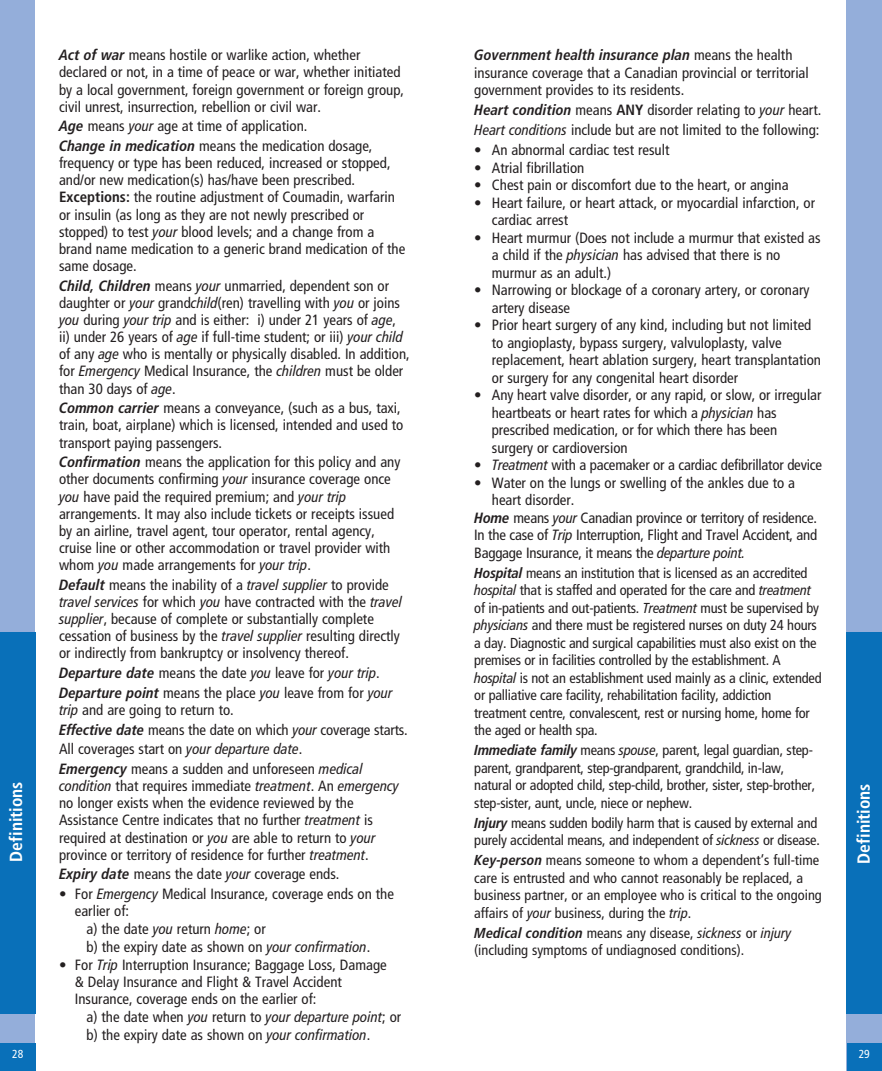
<style>
.page{position:relative;width:882px;height:1071px;background:#fff}
.page>*{position:absolute;margin:0;border:0;box-sizing:border-box;transform-origin:0 0}
.t1{font:700 condensed 17.5px "Frutiger";color:#fff}
.t2{font:condensed 14.88px/17.2px "Frutiger";color:#231f20}
.t3{font:condensed 14.35px/17.5px "Frutiger";letter-spacing:-.015em;color:#231f20}
.t4{font:condensed 11.72px "Frutiger";color:#fff}
.s1{font-family:"Frutiger LT Pro";font-weight:700;font-style:italic}
.s2{font-family:"Frutiger LT Pro";font-style:italic}
.s3{font-weight:700}
</style>
<div class="page">
<div style="left:847px;top:0;width:35px;height:1071px;background:#94aeda"></div>
<div style="left:847px;top:632px;width:35px;height:381px;background:#0970b9"></div>
<div style="left:847px;top:1043px;width:35px;height:28px;background:#0970b9"></div>
<div style="left:0;top:0;width:35px;height:1071px;background:#94aeda"></div>
<div style="left:0;top:632px;width:35px;height:381px;background:#0970b9"></div>
<div style="left:0;top:1043px;width:35px;height:28px;background:#0970b9"></div>
<p class="t1" style="left:9px;top:862px;width:82px;rotate:-90deg">Definitions</p>
<p class="t4" style="left:12px;top:1050px;width:13px">28</p>
<p class="t2" style="left:59px;top:48px;width:347px"><span class="s1">Act of war</span> means hostile or warlike action, whether declared or not, in a time of peace or war, whether initiated by a local government, foreign government or foreign group, civil unrest, insurrection, rebellion or civil war.</p>
<p class="t2" style="left:59px;top:119px;width:250px"><span class="s1">Age</span> means <span class="s2">your</span> age at time of application.</p>
<p class="t2" style="left:59px;top:138px;width:348px"><span class="s1">Change in medication</span> means the medication dosage, frequency or type has been reduced, increased or stopped, and/or new medication(s) has/have been prescribed.<br><span class="s3">Exceptions:</span> the routine adjustment of Coumadin, warfarin or insulin (as long as they are not newly prescribed or stopped) to test <span class="s2">your</span> blood levels; and a change from a brand name medication to a generic brand medication of the same dosage.</p>
<p class="t2" style="left:59px;top:278px;width:352px"><span class="s1">Child, Children</span> means <span class="s2">your</span> unmarried, dependent son or daughter or <span class="s2">your</span> grand<span class="s2">child</span>(ren) travelling with <span class="s2">you</span> or joins <span class="s2">you</span> during <span class="s2">your trip</span> and is either: i) under 21 years of <span class="s2">age</span>, ii) under 26 years of <span class="s2">age</span> if full-time student; or iii) <span class="s2">your child </span>of any <span class="s2">age</span> who is mentally or physically disabled. In addition, for <span class="s2">Emergency</span> Medical Insurance, the <span class="s2">children</span> must be older than 30 days of <span class="s2">age</span>.</p>
<p class="t2" style="left:59px;top:401px;width:346px"><span class="s1">Common carrier</span> means a conveyance, (such as a bus, taxi, train, boat, airplane) which is licensed, intended and used to transport paying passengers.</p>
<p class="t2" style="left:59px;top:455px;width:343px"><span class="s1">Confirmation</span> means the application for this policy and any other documents confirming <span class="s2">your</span> insurance coverage once <span class="s2">you</span> have paid the required premium; and <span class="s2">your trip </span>arrangements. It may also include tickets or receipts issued by an airline, travel agent, tour operator, rental agency, cruise line or other accommodation or travel provider with whom <span class="s2">you</span> made arrangements for <span class="s2">your trip</span>.</p>
<p class="t2" style="left:59px;top:577px;width:344px"><span class="s1">Default</span> means the inability of a <span class="s2">travel supplier</span> to provide <span class="s2">travel services</span> for which <span class="s2">you</span> have contracted with the <span class="s2">travel supplier</span>, because of complete or substantially complete cessation of business by the <span class="s2">travel supplier</span> resulting directly or indirectly from bankruptcy or insolvency thereof.</p>
<p class="t2" style="left:59px;top:666px;width:322px"><span class="s1">Departure date</span> means the date <span class="s2">you</span> leave for <span class="s2">your trip</span>.</p>
<p class="t2" style="left:59px;top:685px;width:335px"><span class="s1">Departure point</span> means the place <span class="s2">you</span> leave from for <span class="s2">your trip</span> and are going to return to.</p>
<p class="t2" style="left:59px;top:721px;width:350px;line-height:19.6px"><span class="s1">Effective date</span> means the date on which <span class="s2">your</span> coverage starts.<br>All coverages start on <span class="s2">your departure date</span>.</p>
<p class="t2" style="left:59px;top:761px;width:341px"><span class="s1">Emergency</span> means a sudden and unforeseen <span class="s2">medical condition</span> that requires immediate <span class="s2">treatment</span>. An <span class="s2">emergency </span>no longer exists when the evidence reviewed by the Assistance Centre indicates that no further <span class="s2">treatment</span> is required at destination or <span class="s2">you</span> are able to return to <span class="s2">your </span>province or territory of residence for further <span class="s2">treatment</span>.</p>
<p class="t2" style="left:59px;top:867px;width:282px"><span class="s1">Expiry date</span> means the date <span class="s2">your</span> coverage ends.</p>
<p class="t2" style="left:59px;top:886px;width:9px">•</p>
<p class="t2" style="left:75px;top:886px;width:321px">For <span class="s2">Emergency</span> Medical Insurance, coverage ends on the earlier of:</p>
<p class="t2" style="left:87px;top:922px;width:181px">a) the date <span class="s2">you</span> return <span class="s2">home</span>; or</p>
<p class="t2" style="left:87px;top:939px;width:285px">b) the expiry date as shown on <span class="s2">your confirmation</span>.</p>
<p class="t2" style="left:59px;top:957px;width:9px">•</p>
<p class="t2" style="left:75px;top:957px;width:313px">For <span class="s2">Trip</span> Interruption Insurance; Baggage Loss, Damage &amp; Delay Insurance and Flight &amp; Travel Accident<br>Insurance, coverage ends on the earlier of:</p>
<p class="t2" style="left:87px;top:1010px;width:316px">a) the date when <span class="s2">you</span> return to <span class="s2">your departure point</span>; or</p>
<p class="t2" style="left:87px;top:1028px;width:285px">b) the expiry date as shown on <span class="s2">your confirmation</span>.</p>
<p class="t2" style="left:474px;top:47px;width:336px"><span class="s1">Government health insurance plan</span> means the health insurance coverage that a Canadian provincial or territorial government provides to its residents.</p>
<p class="t2" style="left:474px;top:101px;width:349px;line-height:19.9px"><span class="s1">Heart condition</span> means <span class="s3">ANY</span> disorder relating to <span class="s2">your</span> heart.<br><span class="s2">Heart conditions</span> include but are not limited to the following:</p>
<p class="t2" style="left:474px;top:143px;width:197px">• An abnormal cardiac test result</p>
<p class="t2" style="left:474px;top:160px;width:112px">• Atrial fibrillation</p>
<p class="t2" style="left:474px;top:178px;width:316px">• Chest pain or discomfort due to the heart, or angina</p>
<p class="t2" style="left:492px;top:195px;width:325px;text-indent:-18px">• Heart failure, or heart attack, or myocardial infarction, or cardiac arrest</p>
<p class="t2" style="left:492px;top:230px;width:330px;text-indent:-18px">• Heart murmur (Does not include a murmur that existed as a child if the <span class="s2">physician</span> has advised that there is no murmur as an adult.)</p>
<p class="t2" style="left:492px;top:282px;width:319px;text-indent:-18px">• Narrowing or blockage of a coronary artery, or coronary artery disease</p>
<p class="t2" style="left:492px;top:317px;width:331px;text-indent:-18px">• Prior heart surgery of any kind, including but not limited to angioplasty, bypass surgery, valvuloplasty, valve replacement, heart ablation surgery, heart transplantation or surgery for any congenital heart disorder</p>
<p class="t2" style="left:492px;top:387px;width:331px;text-indent:-18px">• Any heart valve disorder, or any rapid, or slow, or irregular heartbeats or heart rates for which a <span class="s2">physician</span> has prescribed medication, or for which there has been surgery or cardioversion</p>
<p class="t2" style="left:474px;top:458px;width:349px">• <span class="s2">Treatment</span> with a pacemaker or a cardiac defibrillator device</p>
<p class="t2" style="left:492px;top:475px;width:305px;text-indent:-18px">• Water on the lungs or swelling of the ankles due to a heart disorder.</p>
<p class="t2" style="left:474px;top:510px;width:345px;text-align:justify"><span class="s1">Home</span> means <span class="s2">your</span> Canadian province or territory of residence.<br>In the case of <span class="s2">Trip</span> Interruption, Flight and Travel Accident, and Baggage Insurance, it means the <span class="s2">departure point.</span></p>
<p class="t3" style="left:474px;top:565px;width:349px"><span class="s1">Hospital</span> means an institution that is licensed as an accredited <span class="s2">hospital</span> that is staffed and operated for the care and <span class="s2">treatment </span>of in-patients and out-patients. <span class="s2">Treatment</span> must be supervised by <span class="s2">physicians</span> and there must be registered nurses on duty 24 hours a day. Diagnostic and surgical capabilities must also exist on the premises or in facilities controlled by the establishment. A <span class="s2">hospital</span> is not an establishment used mainly as a clinic, extended or palliative care facility, rehabilitation facility, addiction treatment centre, convalescent, rest or nursing home, home for the aged or health spa.</p>
<p class="t3" style="left:474px;top:743px;width:342px"><span class="s1">Immediate family</span> means <span class="s2">spouse</span>, parent, legal guardian, step&shy;parent, grandparent, step-grandparent, grandchild, in-law, natural or adopted child, step-child, brother, sister, step-brother, step-sister, aunt, uncle, niece or nephew.</p>
<p class="t3" style="left:474px;top:815px;width:347px"><span class="s1">Injury</span> means sudden bodily harm that is caused by external and purely accidental means, and independent of <span class="s2">sickness</span> or disease.</p>
<p class="t3" style="left:474px;top:853px;width:349px"><span class="s1">Key-person</span> means someone to whom a dependent’s full-time care is entrusted and who cannot reasonably be replaced, a business partner, or an employee who is critical to the ongoing affairs of <span class="s2">your</span> business, during the <span class="s2">trip</span>.</p>
<p class="t3" style="left:474px;top:925px;width:319px"><span class="s1">Medical condition</span> means any disease, <span class="s2">sickness</span> or <span class="s2">injury </span>(including symptoms of undiagnosed conditions).</p>
<p class="t1" style="left:857px;top:864px;width:82px;rotate:-90deg">Definitions</p>
<p class="t4" style="left:859px;top:1049px;width:13px">29</p>
</div>
